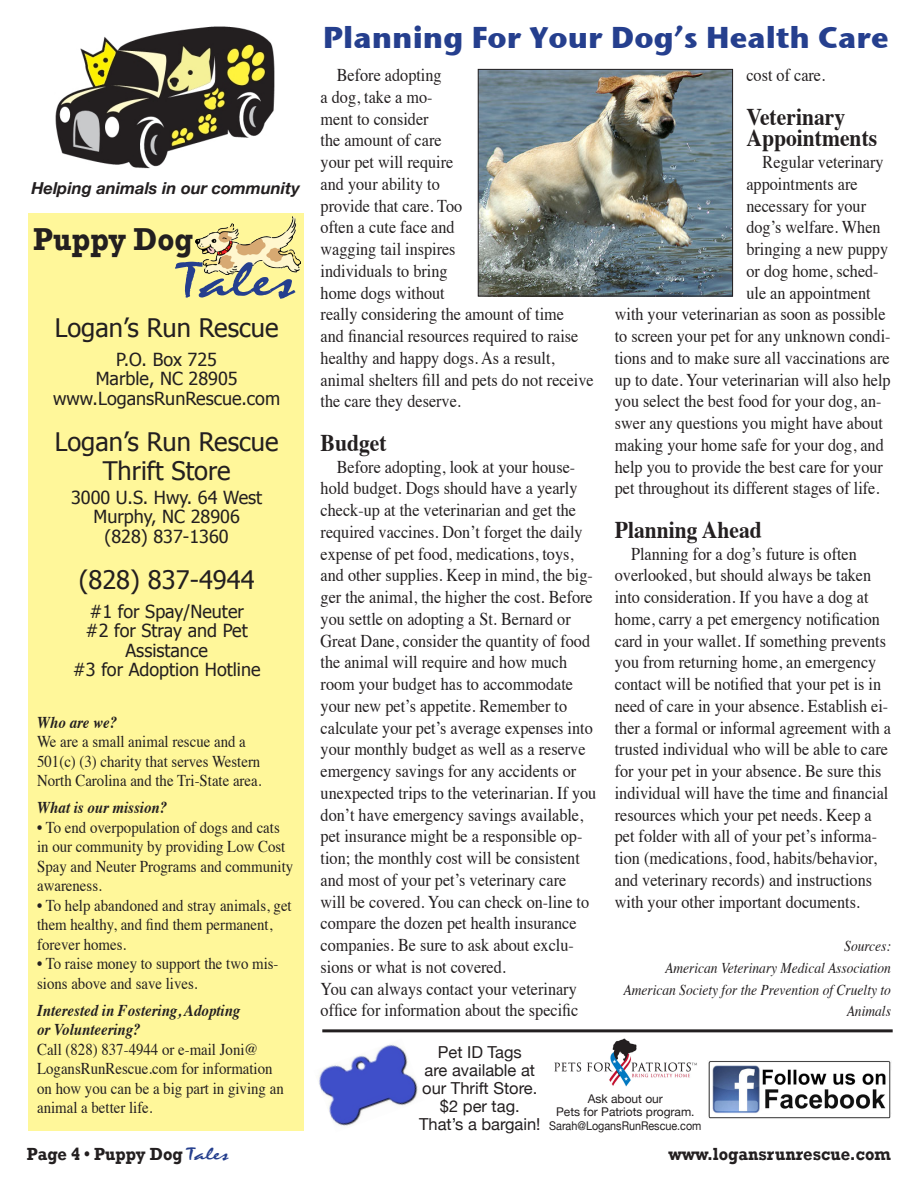
<style>
.page{position:relative;width:918px;height:1188px;background:#fff}
.page>*{position:absolute;margin:0;border:0;box-sizing:border-box;transform-origin:0 0}
.t1{font:50.7px "Mistral";color:#253f8e;scale:1.56 1}
.t2{font:700 32.55px "Rockwell";color:#231f20;scale:.92 1}
.t3{font:30px "Stone Sans OSITCTT Bold";color:#253f8e}
.t4{font:25.5px "Tahoma";color:#231f20}
.t5{font:700 24px "Times";color:#231f20;scale:.9 1}
.t6{font:18px/21.8px "Times";color:#231f20;scale:.9 1}
.t7{font:18px "Tahoma";color:#231f20}
.t8{font:700 18px "Rockwell";color:#231f20;scale:.92 1}
.t9{font:16.5px/19.5px "Times";color:#231f20;scale:.9 1}
.t10{font:italic 700 16.5px "Times";color:#231f20;scale:.9 1}
.t11{font:16.5px/18px "Helvetica Neue";color:#231f20}
.t12{font:italic 700 16.5px "Helvetica Neue";color:#231f20}
.t13{font:italic 15px/21.8px "Times";color:#231f20;text-align:right;scale:.9 1}
.t14{font:12px "Helvetica Neue";color:#231f20}
.t15{font:12px "Helvetica Neue";color:#231f20;scale:.9 1}
.s1{font-family:"Mistral";font-weight:400;color:#253f8e}
</style>
<div class="page">
<div style="left:28px;top:213px;width:276px;height:918px;background:#fff79a"></div>
<img style="left:55px;top:26px;width:220px;height:143px">
<img style="left:195px;top:217px;width:106px;height:58px">
<hr style="left:322px;top:1029px;width:571px;height:3px;background:#231f20">
<img style="left:318px;top:1044px;width:100px;height:82px">
<img style="left:554px;top:1038px;width:143px;height:49px">
<img style="left:708px;top:1060px;width:183px;height:59px">
<img style="left:480px;top:71px;width:251px;height:223px">
<div style="left:478px;top:69px;width:255px;height:227px;border:1px solid #231f20"></div>
<p class="t3" style="left:323px;top:18px;width:568px">Planning For Your Dog’s Health Care</p>
<p class="t6" style="left:321px;top:63px;width:305px;text-indent:16px">Before adopting<br>a dog, take a mo-<br>ment to consider<br>the amount of care<br>your pet will require<br>and your ability to<br>provide that care. Too<br>often a cute face and<br>wagging tail inspires<br>individuals to bring<br>home dogs without<br>really considering the amount of time<br>and financial resources required to raise healthy and happy dogs. As a result, animal shelters fill and pets do not receive the care they deserve.</p>
<p class="t5" style="left:321px;top:420px;width:75px">Budget</p>
<p class="t6" style="left:321px;top:454px;width:308px;text-indent:16px">Before adopting, look at your house&shy;hold budget. Dogs should have a yearly check-up at the veterinarian and get the required vaccines. Don’t forget the daily expense of pet food, medications, toys, and other supplies. Keep in mind, the big&shy;ger the animal, the higher the cost. Before you settle on adopting a St. Bernard or Great Dane, consider the quantity of food the animal will require and how much room your budget has to accommodate your new pet’s appetite. Remember to calculate your pet’s average expenses into your monthly budget as well as a reserve emergency savings for any accidents or unexpected trips to the veterinarian. If you don’t have emergency savings available, pet insurance might be a responsible op&shy;tion; the monthly cost will be consistent and most of your pet’s veterinary care<br>will be covered. You can check on-line to compare the dozen pet health insurance companies. Be sure to ask about exclu&shy;sions or what is not covered.</p>
<p class="t6" style="left:321px;top:976px;width:288px">You can always contact your veterinary office for information about the specific</p>
<p class="t6" style="left:746px;top:63px;width:89px">cost of care.</p>
<p class="t5" style="left:746px;top:93px;width:111px">Veterinary</p>
<p class="t5" style="left:746px;top:115px;width:147px">Appointments</p>
<p class="t6" style="left:763px;top:150px;width:136px">Regular veterinary</p>
<p class="t6" style="left:746px;top:171px;width:125px">appointments are</p>
<p class="t6" style="left:746px;top:193px;width:134px">necessary for your</p>
<p class="t6" style="left:746px;top:215px;width:151px">dog’s welfare. When</p>
<p class="t6" style="left:746px;top:237px;width:159px">bringing a new puppy</p>
<p class="t6" style="left:746px;top:258px;width:148px">or dog home, sched-</p>
<p class="t6" style="left:746px;top:280px;width:139px">ule an appointment</p>
<p class="t6" style="left:615px;top:302px;width:302px">with your veterinarian as soon as possible</p>
<p class="t6" style="left:615px;top:324px;width:308px">to screen your pet for any unknown condi-</p>
<p class="t6" style="left:615px;top:345px;width:307px">tions and to make sure all vaccinations are</p>
<p class="t6" style="left:615px;top:367px;width:308px">up to date. Your veterinarian will also help</p>
<p class="t6" style="left:615px;top:389px;width:298px">you select the best food for your dog, an-</p>
<p class="t6" style="left:615px;top:411px;width:299px">swer any questions you might have about</p>
<p class="t6" style="left:615px;top:432px;width:300px">making your home safe for your dog, and</p>
<p class="t6" style="left:615px;top:454px;width:299px">help you to provide the best care for your</p>
<p class="t6" style="left:615px;top:476px;width:296px">pet throughout its different stages of life.</p>
<p class="t5" style="left:615px;top:507px;width:165px">Planning Ahead</p>
<p class="t6" style="left:615px;top:541px;width:308px;text-indent:16px">Planning for a dog’s future is often overlooked, but should always be taken into consideration. If you have a dog at home, carry a pet emergency notification card in your wallet. If something prevents you from returning home, an emergency contact will be notified that your pet is in need of care in your absence. Establish ei&shy;ther a formal or informal agreement with a trusted individual who will be able to care for your pet in your absence. Be sure this individual will have the time and financial resources which your pet needs. Keep a pet folder with all of your pet’s informa&shy;tion (medications, food, habits/behavior, and veterinary records) and instructions with your other important documents.</p>
<p class="t13" style="left:844px;top:934px;width:53px">Sources:</p>
<p class="t13" style="left:665px;top:956px;width:252px">American Veterinary Medical Association</p>
<p class="t13" style="left:623px;top:978px;width:299px">American Society for the Prevention of Cruelty to<br>Animals</p>
<p class="t12" style="left:31px;top:178px;width:270px">Helping animals in our community</p>
<p class="t2" style="left:33px;top:219px;width:175px">Puppy Dog</p>
<p class="t1" style="left:178px;top:253px;width:77px">Tales</p>
<p class="t4" style="left:55px;top:312px;width:225px">Logan’s Run Rescue</p>
<p class="t7" style="left:116px;top:348px;width:102px">P.O. Box 725</p>
<p class="t7" style="left:96px;top:367px;width:144px">Marble, NC 28905</p>
<p class="t7" style="left:53px;top:387px;width:229px">www.LogansRunRescue.com</p>
<p class="t4" style="left:55px;top:426px;width:225px">Logan’s Run Rescue</p>
<p class="t4" style="left:103px;top:454px;width:129px">Thrift Store</p>
<p class="t7" style="left:71px;top:486px;width:193px">3000 U.S. Hwy. 64 West</p>
<p class="t7" style="left:94px;top:505px;width:148px">Murphy, NC 28906</p>
<p class="t7" style="left:105px;top:525px;width:126px">(828) 837-1360</p>
<p class="t4" style="left:79px;top:564px;width:178px">(828) 837-4944</p>
<p class="t7" style="left:89px;top:600px;width:156px">#1 for Spay/Neuter</p>
<p class="t7" style="left:86px;top:619px;width:164px">#2 for Stray and Pet</p>
<p class="t7" style="left:126px;top:639px;width:84px">Assistance</p>
<p class="t7" style="left:73px;top:658px;width:189px">#3 for Adoption Hotline</p>
<p class="t10" style="left:37px;top:707px;width:90px">Who are we?</p>
<p class="t9" style="left:37px;top:731px;width:233px">We are a small animal rescue and a</p>
<p class="t9" style="left:37px;top:750px;width:251px">501(c) (3) charity that serves Western<br>North Carolina and the Tri-State area.</p>
<p class="t10" style="left:37px;top:792px;width:146px">What is our mission?</p>
<p class="t9" style="left:37px;top:816px;width:286px">• To end overpopulation of dogs and cats in our community by providing Low Cost<br>Spay and Neuter Programs and community awareness.</p>
<p class="t9" style="left:37px;top:894px;width:284px">• To help abandoned and stray animals, get them healthy, and find them permanent, forever homes.</p>
<p class="t9" style="left:37px;top:953px;width:270px">• To raise money to support the two mis&shy;sions above and save lives.</p>
<p class="t10" style="left:37px;top:995px;width:227px">Interested in Fostering, Adopting</p>
<p class="t10" style="left:37px;top:1014px;width:117px">or Volunteering?</p>
<p class="t9" style="left:37px;top:1038px;width:276px">Call (828) 837-4944 or e-mail Joni@ LogansRunRescue.com for information on how you can be a big part in giving an animal a better life.</p>
<p class="t11" style="left:438px;top:1043px;width:86px">Pet ID Tags</p>
<p class="t11" style="left:422px;top:1061px;width:117px">are available at our Thrift Store.</p>
<p class="t11" style="left:440px;top:1097px;width:81px">$2 per tag.</p>
<p class="t11" style="left:419px;top:1115px;width:123px">That’s a bargain!</p>
<p class="t14" style="left:588px;top:1092px;width:77px">Ask about our</p>
<p class="t14" style="left:556px;top:1105px;width:140px">Pets for Patriots program.</p>
<p class="t15" style="left:549px;top:1119px;width:171px">Sarah@LogansRunRescue.com</p>
<p class="t8" style="left:27px;top:1143px;width:221px">Page 4 • Puppy Dog <span class="s1">Tales</span></p>
<p class="t8" style="left:668px;top:1143px;width:243px">www.logansrunrescue.com</p>
</div>
